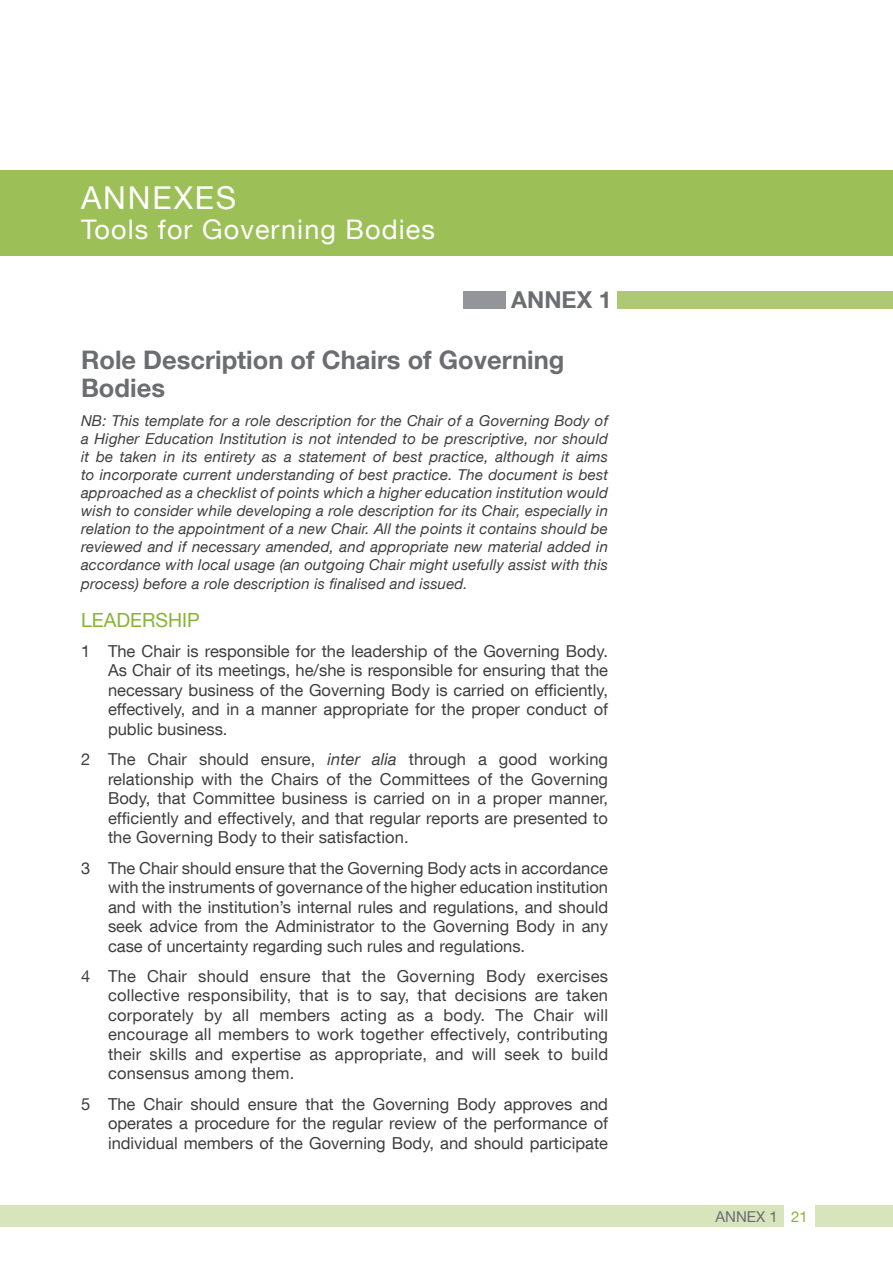
<style>
.page{position:relative;width:893px;height:1263px;background:#fff}
.page>*{position:absolute;margin:0;border:0;box-sizing:border-box;transform-origin:0 0}
.t1{font:31.5px "Helvetica Neue LT Com";color:#fff}
.t2{font:27px "Helvetica Neue LT Com";letter-spacing:.04em;color:#fff}
.t3{font:700 25.5px/28.5px "Helvetica Neue LT Com";color:#6c6d70}
.t4{font:700 23.25px "Helvetica Neue LT Com";color:#6c6d70}
.t5{font:19.5px "Helvetica Neue LT Com";color:#89b434}
.t6{font:16.5px/19.5px "Helvetica Neue LT Com";color:#3e3e3f;text-align:justify}
.t7{font:italic 15px/18px "Helvetica Neue LT Com";letter-spacing:.01em;color:#3e3e3f;text-align:justify}
.t8{font:15px "Helvetica Neue LT Com";color:#6c6d70}
.s1{font-style:italic}
.s2{color:#89b434}
</style>
<div class="page">
<div style="left:0;top:1205px;width:893px;height:22px;background:#d8e4bc"></div>
<div style="left:784px;top:1204px;width:31px;height:24px;background:#fff"></div>
<div style="left:0;top:170px;width:893px;height:85px;background:#9dbf58"></div>
<div style="left:617px;top:291px;width:276px;height:18px;background:#aec975"></div>
<div style="left:463px;top:291px;width:42px;height:18px;background:#939598"></div>
<h1 class="t1" style="left:81px;top:179px;width:45px">Annexe</h1>
<h1 class="t1" style="left:216px;top:179px;width:22px">s</h1>
<h2 class="t2" style="left:81px;top:213px;width:355px">Tools for Governing Bodies</h2>
<h3 class="t4" style="left:511px;top:285px;width:102px">ANNEX 1</h3>
<h3 class="t3" style="left:81px;top:344px;width:485px">Role Description of Chairs of Governing<br>Bodies</h3>
<p class="t7" style="left:81px;top:411px;width:529px">NB: This template for a role description for the Chair of a Governing Body of a Higher Education Institution is not intended to be prescriptive, nor should it be taken in its entirety as a statement of best practice, although it aims to incorporate current understanding of best practice. The document is best approached as a checklist of points which a higher education institution would wish to consider while developing a role description for its Chair, especially in relation to the appointment of a new Chair. All the points it contains should be reviewed and if necessary amended, and appropriate new material added in accordance with local usage (an outgoing Chair might usefully assist with this</p>
<p class="t7" style="left:81px;top:575px;width:388px">process) before a role description is finalised and issued.</p>
<p class="t5" style="left:81px;top:608px;width:120px">Leadership</p>
<p class="t6" style="left:108px;top:641px;width:502px;text-indent:-27px">1 The Chair is responsible for the leadership of the Governing Body.<br>As Chair of its meetings, he/she is responsible for ensuring that the necessary business of the Governing Body is carried on efficiently, effectively, and in a manner appropriate for the proper conduct of public business.</p>
<p class="t6" style="left:108px;top:749px;width:502px;text-indent:-27px">2 The Chair should ensure, <span class="s1">inter alia</span> through a good working relationship with the Chairs of the Committees of the Governing Body, that Committee business is carried on in a proper manner, efficiently and effectively, and that regular reports are presented to the Governing Body to their satisfaction.</p>
<p class="t6" style="left:108px;top:857px;width:502px;text-indent:-27px">3 The Chair should ensure that the Governing Body acts in accordance with the instruments of governance of the higher education institution and with the institution’s internal rules and regulations, and should seek advice from the Administrator to the Governing Body in any case of uncertainty regarding such rules and regulations.</p>
<p class="t6" style="left:108px;top:966px;width:502px;text-indent:-27px">4 The Chair should ensure that the Governing Body exercises collective responsibility, that is to say, that decisions are taken corporately by all members acting as a body. The Chair will encourage all members to work together effectively, contributing their skills and expertise as appropriate, and will seek to build consensus among them.</p>
<p class="t6" style="left:108px;top:1094px;width:502px;text-indent:-27px">5 The Chair should ensure that the Governing Body approves and operates a procedure for the regular review of the performance of individual members of the Governing Body, and should participate</p>
<p class="t8" style="left:715px;top:1207px;width:94px">ANNEX 1 <span class="s2">21</span></p>
</div>
